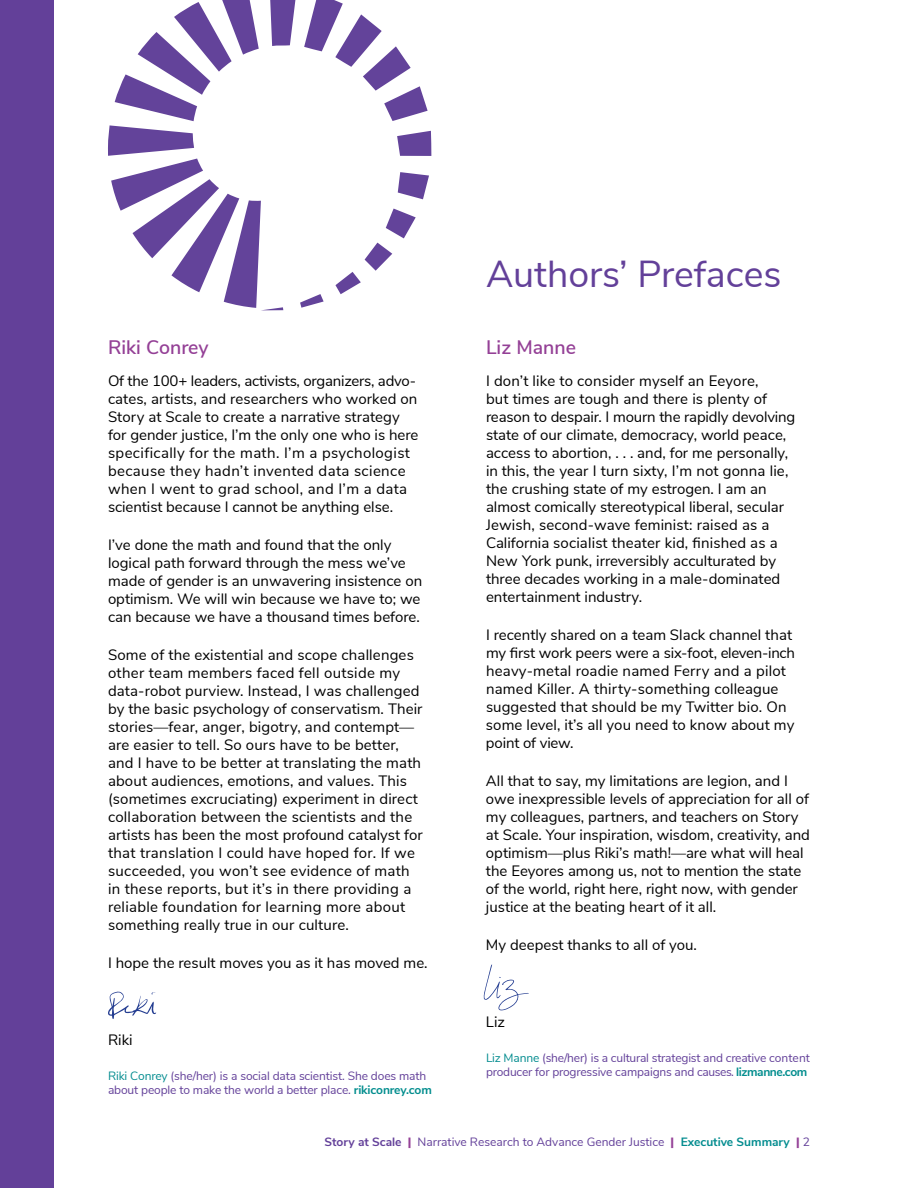
<style>
.page{position:relative;width:918px;height:1188px;background:#fff}
.page>*{position:absolute;margin:0;border:0;box-sizing:border-box;transform-origin:0 0}
.t1{font:37.5px "Nunito Sans";color:#634099}
.t2{font:600 19.5px "Nunito Sans";color:#944096}
.t3{font:15px/18px "Nunito Sans";color:#000}
.t4{font:12px/14.4px "Nunito Sans";letter-spacing:-.01em;color:#634099}
.s1{color:#038c8f}
.s2{font-weight:700;color:#028d8e}
.s3{font-weight:700}
.s4{font-weight:900;color:#944096}
.s5{font-weight:700;color:#038c8f}
</style>
<div class="page">
<div style="left:0;top:0;width:54px;height:1188px;background:#634099"></div>
<svg style="left:108px;top:0;width:323px;height:310px"></svg>
<svg style="left:108px;top:991px;width:48px;height:28px"></svg>
<svg style="left:484px;top:964px;width:45px;height:46px"></svg>
<h2 class="t2" style="left:108px;top:333px;width:102px">Riki Conrey</h2>
<p class="t3" style="left:108px;top:371px;width:312px">Of the 100+ leaders, activists, organizers, advo&shy;cates, artists, and researchers who worked on Story at Scale to create a narrative strategy for gender justice, I’m the only one who is here specifically for the math. I’m a psychologist because they hadn’t invented data science when I went to grad school, and I’m a data scientist because I cannot be anything else.</p>
<p class="t3" style="left:108px;top:535px;width:316px">I’ve done the math and found that the only logical path forward through the mess we’ve made of gender is an unwavering insistence on optimism. We will win because we have to; we can because we have a thousand times before.</p>
<p class="t3" style="left:108px;top:645px;width:316px">Some of the existential and scope challenges other team members faced fell outside my data-robot purview. Instead, I was challenged by the basic psychology of conservatism. Their stories—fear, anger, bigotry, and contempt— are easier to tell. So ours have to be better, and I have to be better at translating the math about audiences, emotions, and values. This (sometimes excruciating) experiment in direct collaboration between the scientists and the artists has been the most profound catalyst for that translation I could have hoped for. If we succeeded, you won’t see evidence of math in these reports, but it’s in there providing a reliable foundation for learning more about something really true in our culture.</p>
<p class="t3" style="left:108px;top:953px;width:319px">I hope the result moves you as it has moved me.</p>
<p class="t3" style="left:108px;top:1030px;width:26px">Riki</p>
<p class="t4" style="left:108px;top:1068px;width:325px"><span class="s1">Riki Conrey</span> (she/her) is a social data scientist. She does math about people to make the world a better place. <span class="s2">rikiconrey.com</span></p>
<h1 class="t1" style="left:486px;top:246px;width:297px">Authors’ Prefaces</h1>
<h2 class="t2" style="left:486px;top:333px;width:92px">Liz Manne</h2>
<p class="t3" style="left:486px;top:371px;width:311px">I don’t like to consider myself an Eeyore,<br>but times are tough and there is plenty of reason to despair. I mourn the rapidly devolving state of our climate, democracy, world peace, access to abortion, . . . and, for me personally, in this, the year I turn sixty, I’m not gonna lie, the crushing state of my estrogen. I am an almost comically stereotypical liberal, secular Jewish, second-wave feminist: raised as a California socialist theater kid, finished as a New York punk, irreversibly acculturated by three decades working in a male-dominated entertainment industry.</p>
<p class="t3" style="left:486px;top:625px;width:310px">I recently shared on a team Slack channel that my first work peers were a six-foot, eleven-inch heavy-metal roadie named Ferry and a pilot named Killer. A thirty-something colleague suggested that should be my Twitter bio. On some level, it’s all you need to know about my point of view.</p>
<p class="t3" style="left:486px;top:771px;width:326px">All that to say, my limitations are legion, and I owe inexpressible levels of appreciation for all of my colleagues, partners, and teachers on Story at Scale. Your inspiration, wisdom, creativity, and optimism—plus Riki’s math!—are what will heal the Eeyores among us, not to mention the state of the world, right here, right now, with gender justice at the beating heart of it all.</p>
<p class="t3" style="left:486px;top:935px;width:211px">My deepest thanks to all of you.</p>
<p class="t3" style="left:486px;top:1012px;width:21px">Liz</p>
<p class="t4" style="left:486px;top:1050px;width:325px"><span class="s1">Liz Manne</span> (she/her) is a cultural strategist and creative content producer for progressive campaigns and causes. <span class="s2">lizmanne.com</span></p>
<p class="t4" style="left:325px;top:1134px;width:487px"><span class="s3">Story at Scale</span> <span class="s4">|</span> Narrative Research to Advance Gender Justice <span class="s4">|</span> <span class="s5">Executive Summary</span> <span class="s4">|</span> 2</p>
</div>
